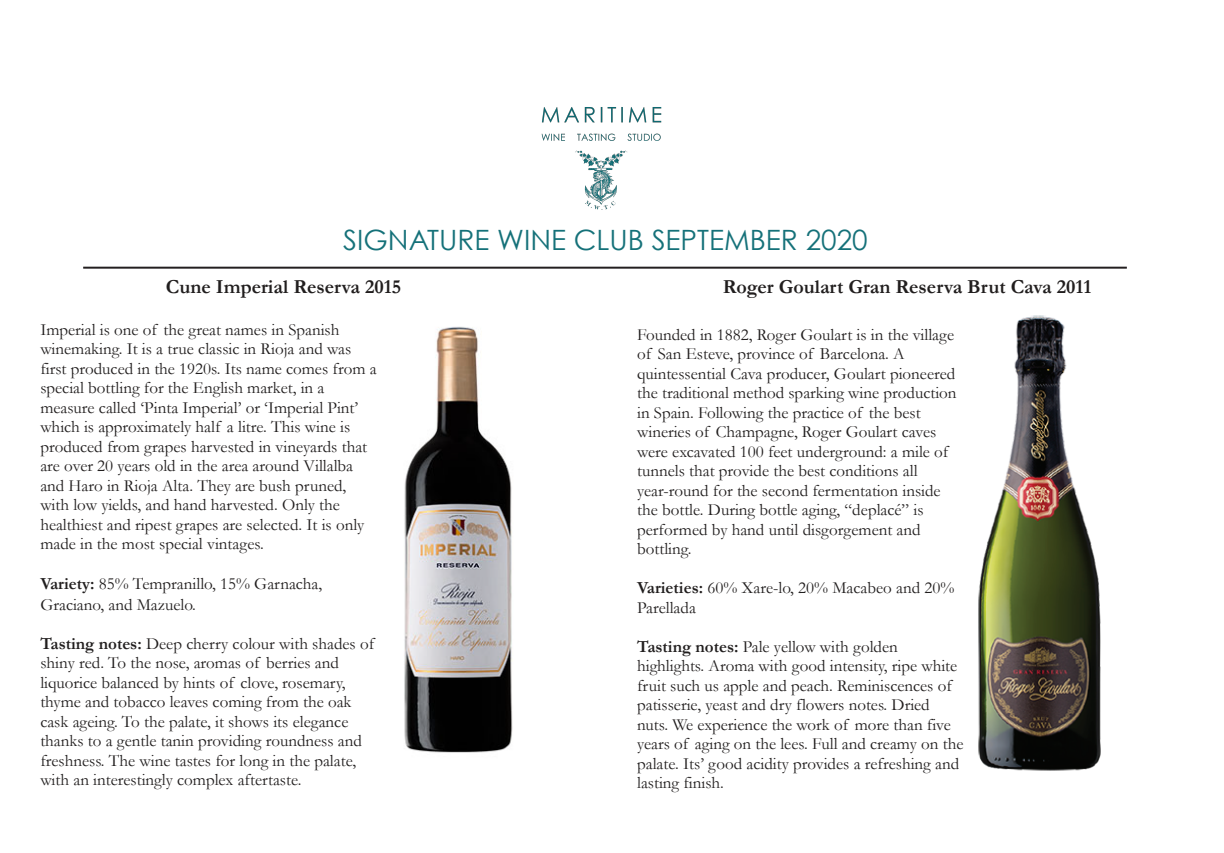
<style>
.page{position:relative;width:1224px;height:853px;background:#fff}
.page>*{position:absolute;margin:0;border:0;box-sizing:border-box;transform-origin:0 0}
.t1{font:28px "Century Gothic";color:#157179}
.t2{font:700 20px "Garamond";color:#211e1e}
.t3{font:17px/19.4px "Garamond";color:#211e1e}
.s1{font-weight:700}
</style>
<div class="page">
<img style="left:541px;top:107px;width:121px;height:103px">
<hr style="left:83px;top:267px;width:1044px;height:2px;background:#231f20">
<img style="left:978px;top:315px;width:123px;height:456px">
<img style="left:404px;top:327px;width:109px;height:426px">
<h1 class="t1" style="left:343px;top:220px;width:526px">SIGNATURE WINE CLUB SEPTEMBER 2020</h1>
<p class="t2" style="left:723px;top:273px;width:370px">Roger Goulart Gran Reserva Brut Cava 2011</p>
<p class="t3" style="left:637px;top:324px;width:321px">Founded in 1882, Roger Goulart is in the village of San Esteve, province of Barcelona. A quintessential Cava producer, Goulart pioneered the traditional method sparking wine production in Spain. Following the practice of the best wineries of Champagne, Roger Goulart caves were excavated 100 feet underground: a mile of tunnels that provide the best conditions all year-round for the second fermentation inside the bottle. During bottle aging, “deplacé” is performed by hand until disgorgement and bottling.</p>
<p class="t3" style="left:637px;top:578px;width:319px"><span class="s1">Varieties:</span> 60% Xare-lo, 20% Macabeo and 20%<br>Parellada</p>
<p class="t3" style="left:637px;top:636px;width:328px"><span class="s1">Tasting notes:</span> Pale yellow with golden highlights. Aroma with good intensity, ripe white fruit such us apple and peach. Reminiscences of patisserie, yeast and dry flowers notes. Dried nuts. We experience the work of more than five years of aging on the lees. Full and creamy on the palate. Its’ good acidity provides a refreshing and lasting finish.</p>
<p class="t2" style="left:166px;top:273px;width:237px">Cune Imperial Reserva 2015</p>
<p class="t3" style="left:40px;top:319px;width:338px">Imperial is one of the great names in Spanish winemaking. It is a true classic in Rioja and was first produced in the 1920s. Its name comes from a special bottling for the English market, in a measure called ‘Pinta Imperial’ or ‘Imperial Pint’ which is approximately half a litre. This wine is produced from grapes harvested in vineyards that are over 20 years old in the area around Villalba and Haro in Rioja Alta. They are bush pruned, with low yields, and hand harvested. Only the healthiest and ripest grapes are selected. It is only made in the most special vintages.</p>
<p class="t3" style="left:40px;top:573px;width:283px;line-height:20.4px"><span class="s1">Variety:</span> 85% Tempranillo, 15% Garnacha,<br>Graciano, and Mazuelo.</p>
<p class="t3" style="left:40px;top:633px;width:335px"><span class="s1">Tasting notes:</span> Deep cherry colour with shades of shiny red. To the nose, aromas of berries and liquorice balanced by hints of clove, rosemary, thyme and tobacco leaves coming from the oak cask ageing. To the palate, it shows its elegance thanks to a gentle tanin providing roundness and freshness. The wine tastes for long in the palate, with an interestingly complex aftertaste.</p>
</div>
